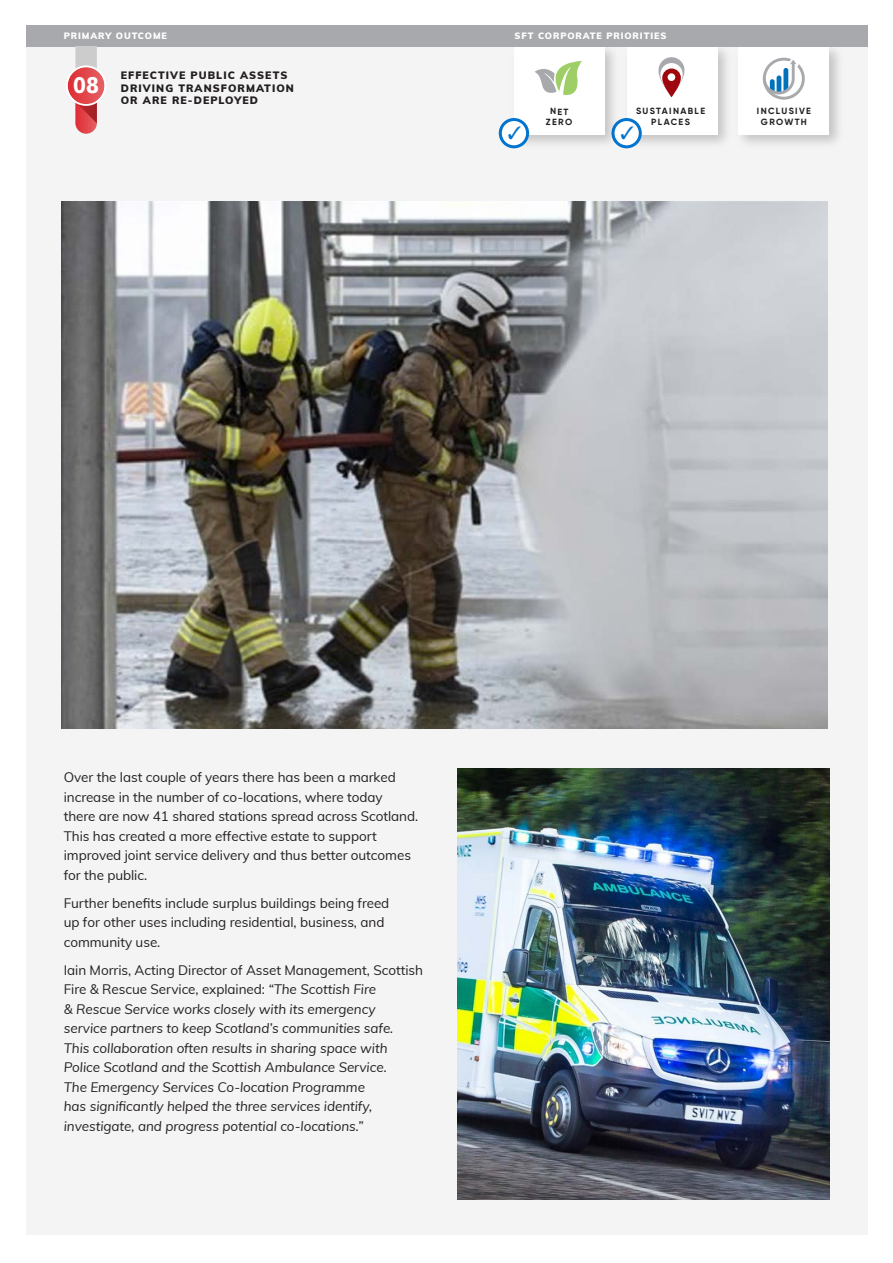
<style>
.page{position:relative;width:893px;height:1263px;background:#fff}
.page>*{position:absolute;margin:0;border:0;box-sizing:border-box;transform-origin:0 0}
.t1{font:900 23.25px "Akzidenz Grotesk";color:#fff}
.t2{font:italic 13.5px/19.5px "Muli";letter-spacing:-.005em;color:#231f20}
.t3{font:13.5px/19.5px "Muli";letter-spacing:-.005em;color:#231f20}
.t4{font:900 10.5px/12.8px "Muli";letter-spacing:.1em;color:#231f20}
.t5{font:700 9px/10.8px "Gilroy";letter-spacing:.15em;color:#231f20;text-align:center}
.t6{font:900 9px "Muli";letter-spacing:.1em;color:#fff}
.s1{font-style:normal}
</style>
<div class="page">
<div style="left:26px;top:26px;width:841px;height:1209px;background:#f4f4f4"></div>
<img style="left:738px;top:47px;width:101px;height:97px">
<div style="left:739px;top:47px;width:90px;height:87px;background:#fff"></div>
<svg style="left:763px;top:58px;width:42px;height:42px"></svg>
<img style="left:624px;top:47px;width:103px;height:102px">
<div style="left:627px;top:47px;width:90px;height:87px;background:#fff"></div>
<svg style="left:658px;top:57px;width:26px;height:40px"></svg>
<div style="left:668px;top:73px;width:7px;height:8px;background:#fff;border-radius:50%"></div>
<img style="left:511px;top:49px;width:103px;height:100px">
<div style="left:514px;top:47px;width:91px;height:87px;background:#fff"></div>
<svg style="left:535px;top:61px;width:47px;height:34px"></svg>
<div style="left:26px;top:25px;width:841px;height:22px;background:#a8a9ad"></div>
<img style="left:62px;top:202px;width:765px;height:527px">
<svg style="left:66px;top:47px;width:40px;height:87px"></svg>
<img style="left:457px;top:769px;width:372px;height:430px">
<svg style="left:499px;top:118px;width:30px;height:30px"></svg>
<svg style="left:611px;top:118px;width:31px;height:30px"></svg>
<p class="t6" style="left:64px;top:30px;width:105px">PRIMARY OUTCOME</p>
<p class="t6" style="left:515px;top:30px;width:153px">SFT CORPORATE PRIORITIES</p>
<h1 class="t1" style="left:73px;top:77px;width:27px">08</h1>
<p class="t4" style="left:121px;top:69px;width:175px">EFFECTIVE PUBLIC ASSETS<br>DRIVING TRANSFORMATION<br>OR ARE RE-DEPLOYED</p>
<p class="t5" style="left:546px;top:107px;width:28px;rotate:1deg">NET<br>ZERO</p>
<p class="t5" style="left:636px;top:106px;width:71px">SUSTAINABLE<br>PLACES</p>
<p class="t5" style="left:757px;top:106px;width:56px">INCLUSIVE<br>GROWTH</p>
<p class="t3" style="left:64px;top:767px;width:356px">Over the last couple of years there has been a marked increase in the number of co-locations, where today<br>there are now 41 shared stations spread across Scotland.<br>This has created a more effective estate to support improved joint service delivery and thus better outcomes for the public.</p>
<p class="t3" style="left:64px;top:893px;width:327px">Further benefits include surplus buildings being freed up for other uses including residential, business, and community use.</p>
<p class="t2" style="left:64px;top:960px;width:361px"><span class="s1">Iain Morris, Acting Director of Asset Management, Scottish Fire &amp; Rescue Service, explained:</span> “The Scottish Fire<br>&amp; Rescue Service works closely with its emergency<br>service partners to keep Scotland’s communities safe.<br>This collaboration often results in sharing space with Police Scotland and the Scottish Ambulance Service.<br>The Emergency Services Co-location Programme<br>has significantly helped the three services identify, investigate, and progress potential co-locations.”</p>
</div>
